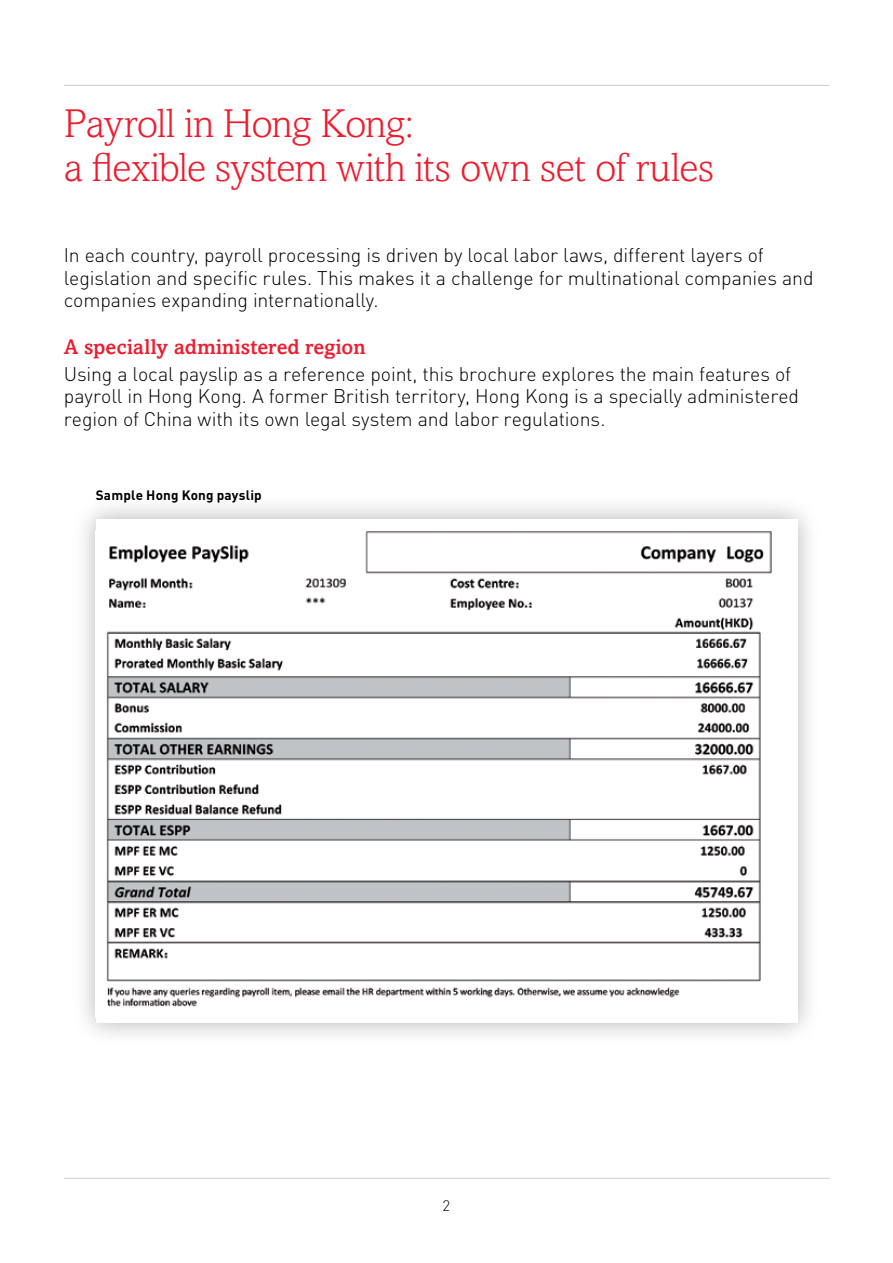
<style>
.page{position:relative;width:893px;height:1263px;background:#fff}
.page>*{position:absolute;margin:0;border:0;box-sizing:border-box;transform-origin:0 0}
.t1{font:300 40.5px/43.5px "Amasis";letter-spacing:-.02em;color:#ed1c2e}
.t2{font:500 21px "Amasis";letter-spacing:.005em;color:#ed1c2e}
.t3{font:300 19.5px/22.5px "DIN";letter-spacing:-.005em;color:#000}
.t4{font:300 15px "DIN";color:#000}
.t5{font:700 13.5px "DIN";letter-spacing:.015em;color:#000}
</style>
<div class="page">
<hr style="left:64px;top:85px;width:765px;height:1px;background:#cbcdce">
<hr style="left:64px;top:1178px;width:765px;height:1px;background:#cbcdce">
<div style="left:72px;top:495px;width:749px;height:552px;background:#000;opacity:.3"></div>
<div style="left:96px;top:519px;width:701px;height:504px;background:#fff"></div>
<img style="left:106px;top:531px;width:666px;height:476px">
<h1 class="t1" style="left:64px;top:102px;width:652px">Payroll in Hong Kong:<br>a flexible system with its own set of rules</h1>
<p class="t3" style="left:64px;top:244px;width:751px">I n each country, payroll processing is driven by local labor laws, different layers of legislation and specific rules. This makes it a challenge for multinational companies and companies expanding internationally.</p>
<p class="t2" style="left:64px;top:334px;width:303px">A specially administered region</p>
<p class="t3" style="left:64px;top:362px;width:737px">Using a local payslip as a reference point, this brochure explores the main features of payroll in H ong Kong. A former British territory, H ong Kong is a specially administered region of China with its own legal system and labor regulations.</p>
<p class="t5" style="left:96px;top:486px;width:168px">Sample Hong Kong payslip</p>
<p class="t4" style="left:443px;top:1197px;width:9px">2</p>
</div>
